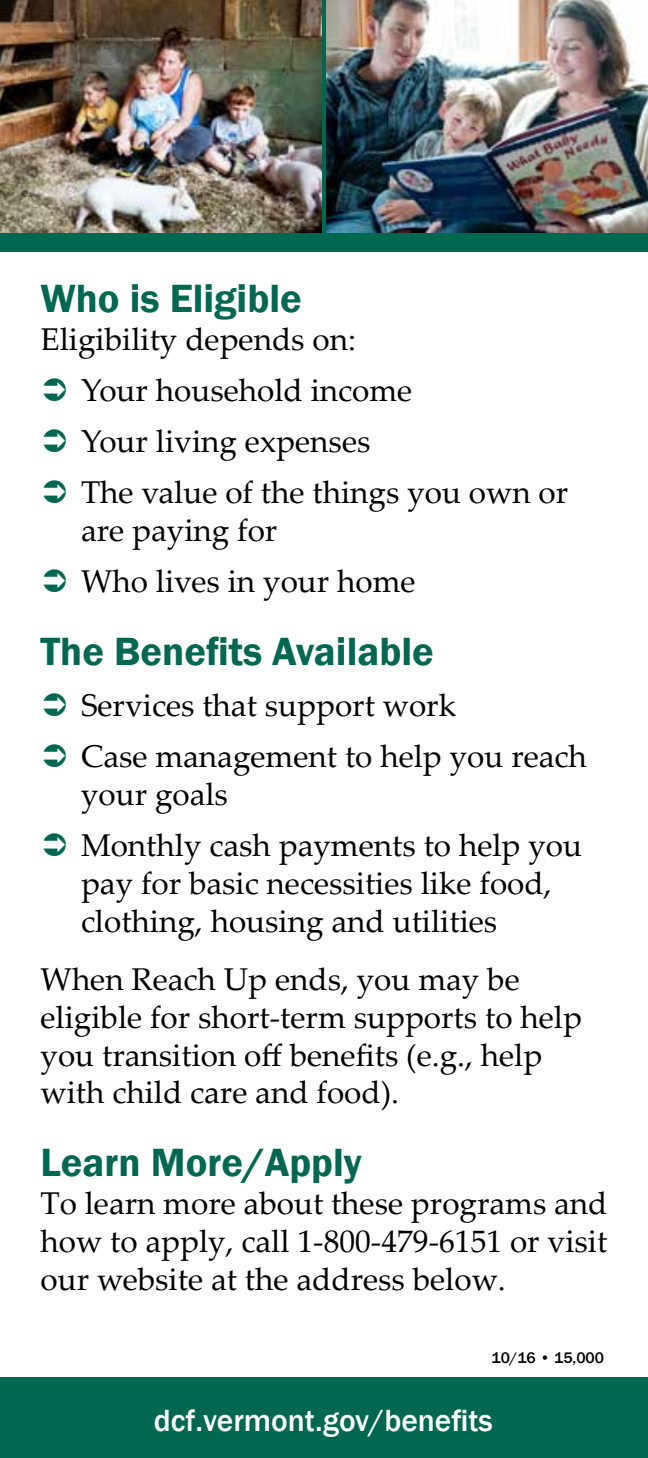
<style>
.page{position:relative;width:648px;height:1458px;background:#fff}
.page>*{position:absolute;margin:0;border:0;box-sizing:border-box;transform-origin:0 0}
.t1{font:600 40.5px "Franklin Gothic";color:#006750}
.t2{font:31.5px/37.8px "Palatino Linotype";color:#000}
.t3{font:500 31.5px "Franklin Gothic";color:#fff}
.t4{font:500 15.75px "Franklin Gothic";color:#000}
</style>
<div class="page">
<div style="left:0;top:0;width:648px;height:252px;background:#006750"></div>
<img style="left:0;top:0;width:322px;height:233px">
<img style="left:326px;top:0;width:322px;height:233px">
<div style="left:0;top:1377px;width:648px;height:81px;background:#006750"></div>
<p class="t1" style="left:40px;top:273px;width:263px">Who is Eligible</p>
<p class="t2" style="left:40px;top:319px;width:317px">Eligibility depends on:</p>
<p class="t2" style="left:81px;top:370px;width:333px">Your household income</p>
<p class="t2" style="left:81px;top:421px;width:291px">Your living expenses</p>
<p class="t2" style="left:81px;top:472px;width:489px">The value of the things you own or are paying for</p>
<p class="t2" style="left:81px;top:561px;width:336px">Who lives in your home</p>
<p class="t1" style="left:40px;top:627px;width:395px">The Benefits Available</p>
<p class="t2" style="left:81px;top:685px;width:377px">Services that support work</p>
<p class="t2" style="left:81px;top:737px;width:507px">Case management to help you reach your goals</p>
<p class="t2" style="left:81px;top:825px;width:503px">Monthly cash payments to help you pay for basic necessities like food, clothing, housing and utilities</p>
<p class="t2" style="left:40px;top:959px;width:543px">When Reach Up ends, you may be eligible for short-term supports to help you transition off benefits (e.g., help with child care and food).</p>
<p class="t1" style="left:40px;top:1138px;width:323px">Learn More/Apply</p>
<p class="t2" style="left:40px;top:1183px;width:569px;text-align:justify">To learn more about these programs and how to apply, call 1-800-479-6151 or visit our website at the address below.</p>
<p class="t4" style="left:492px;top:1348px;width:114px">10/16 • 15,000</p>
<p class="t3" style="left:154px;top:1401px;width:340px">dcf.vermont.gov/benefits</p>
</div>
